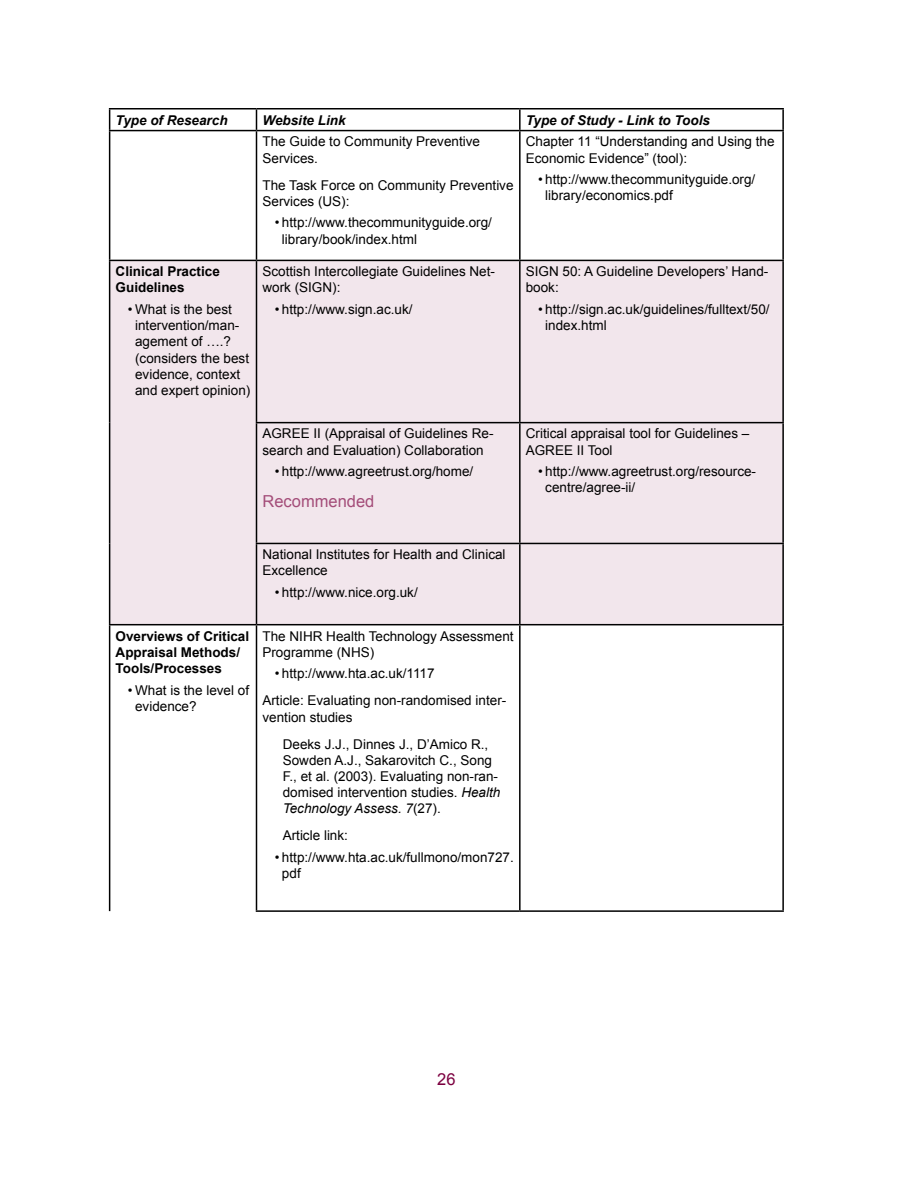
<style>
.page{position:relative;width:918px;height:1188px;background:#fff}
.page>*{position:absolute;margin:0;border:0;box-sizing:border-box;transform-origin:0 0}
.t1{font:16.5px "Arial";color:#a44d79}
.t2{font:16.5px "Arial";color:#7c0040}
.t3{font:13.5px/16.2px "Arial";color:#000}
.t4{font:700 13.5px/16.2px "Arial";color:#000}
.t5{font:italic 700 13.5px "Arial";color:#000}
.s1{font-style:italic}
</style>
<div class="page">
<div style="left:110px;top:261px;width:672px;height:363px;background:#f2e6ec"></div>
<hr style="left:109px;top:108px;width:147px;height:2px;background:#000">
<svg style="left:109px;top:110px;width:1px;height:20px"></svg>
<hr style="left:256px;top:108px;width:264px;height:2px;background:#000">
<svg style="left:256px;top:110px;width:1px;height:20px"></svg>
<hr style="left:520px;top:108px;width:264px;height:2px;background:#000">
<hr style="left:519px;top:110px;width:2px;height:20px;background:#000">
<hr style="left:782px;top:110px;width:2px;height:20px;background:#000">
<hr style="left:109px;top:130px;width:147px;height:1px;background:#000">
<hr style="left:109px;top:131px;width:1px;height:129px;background:#000">
<hr style="left:256px;top:130px;width:264px;height:1px;background:#000">
<hr style="left:256px;top:131px;width:1px;height:129px;background:#000">
<hr style="left:520px;top:130px;width:264px;height:1px;background:#000">
<hr style="left:519px;top:131px;width:2px;height:129px;background:#000">
<hr style="left:782px;top:131px;width:2px;height:129px;background:#000">
<hr style="left:109px;top:260px;width:147px;height:1px;background:#000">
<hr style="left:109px;top:261px;width:1px;height:162px;background:#000">
<hr style="left:256px;top:260px;width:264px;height:1px;background:#000">
<hr style="left:256px;top:261px;width:1px;height:161px;background:#000">
<hr style="left:520px;top:260px;width:264px;height:1px;background:#000">
<hr style="left:519px;top:261px;width:2px;height:161px;background:#000">
<hr style="left:782px;top:261px;width:2px;height:161px;background:#000">
<hr style="left:109px;top:423px;width:1px;height:120px;background:#000">
<hr style="left:256px;top:422px;width:264px;height:1px;background:#000">
<hr style="left:256px;top:423px;width:1px;height:120px;background:#000">
<hr style="left:520px;top:422px;width:264px;height:1px;background:#000">
<hr style="left:519px;top:423px;width:2px;height:120px;background:#000">
<hr style="left:782px;top:423px;width:2px;height:120px;background:#000">
<hr style="left:109px;top:543px;width:1px;height:81px;background:#000">
<hr style="left:256px;top:543px;width:264px;height:1px;background:#000">
<hr style="left:256px;top:544px;width:1px;height:80px;background:#000">
<hr style="left:520px;top:543px;width:264px;height:1px;background:#000">
<hr style="left:519px;top:544px;width:2px;height:80px;background:#000">
<hr style="left:782px;top:544px;width:2px;height:80px;background:#000">
<hr style="left:109px;top:624px;width:147px;height:1px;background:#000">
<hr style="left:109px;top:625px;width:1px;height:286px;background:#000">
<hr style="left:256px;top:624px;width:264px;height:1px;background:#000">
<hr style="left:256px;top:625px;width:1px;height:285px;background:#000">
<hr style="left:520px;top:624px;width:264px;height:1px;background:#000">
<hr style="left:519px;top:625px;width:2px;height:285px;background:#000">
<hr style="left:782px;top:625px;width:2px;height:285px;background:#000">
<hr style="left:256px;top:910px;width:264px;height:2px;background:#000">
<hr style="left:520px;top:910px;width:264px;height:2px;background:#000">
<p class="t5" style="left:116px;top:111px;width:114px">Type of Research</p>
<p class="t5" style="left:262px;top:111px;width:85px">Website Link</p>
<p class="t5" style="left:526px;top:111px;width:186px">Type of Study - Link to Tools</p>
<p class="t3" style="left:262px;top:134px;width:219px">The Guide to Community Preventive<br>Services.</p>
<p class="t3" style="left:262px;top:177px;width:253px">The Task Force on Community Preventive<br>Services (US):</p>
<p class="t3" style="left:282px;top:215px;width:212px;text-indent:-7px">• http://www.thecommunityguide.org/ library/book/index.html</p>
<p class="t3" style="left:526px;top:134px;width:250px">Chapter 11 “Understanding and Using the<br>Economic Evidence” (tool):</p>
<p class="t3" style="left:545px;top:172px;width:212px;text-indent:-7px">• http://www.thecommunityguide.org/ library/economics.pdf</p>
<p class="t4" style="left:116px;top:264px;width:106px">Clinical Practice<br>Guidelines</p>
<p class="t3" style="left:135px;top:301px;width:117px;text-indent:-7px">• What is the best intervention/man&shy;agement of ….? (considers the best evidence, context and expert opinion)</p>
<p class="t3" style="left:262px;top:264px;width:234px">Scottish Intercollegiate Guidelines Net&shy;work (SIGN):</p>
<p class="t3" style="left:275px;top:301px;width:139px">• http://www.sign.ac.uk/</p>
<p class="t3" style="left:262px;top:426px;width:233px">AGREE II (Appraisal of Guidelines Re&shy;search and Evaluation) Collaboration</p>
<p class="t3" style="left:275px;top:464px;width:200px">• http://www.agreetrust.org/home/</p>
<p class="t1" style="left:262px;top:490px;width:113px">Recommended</p>
<p class="t3" style="left:526px;top:264px;width:244px">SIGN 50: A Guideline Developers’ Hand&shy;book:</p>
<p class="t3" style="left:545px;top:301px;width:226px;text-indent:-7px">• http://sign.ac.uk/guidelines/fulltext/50/ index.html</p>
<p class="t3" style="left:526px;top:426px;width:225px">Critical appraisal tool for Guidelines –<br>AGREE II Tool</p>
<p class="t3" style="left:545px;top:464px;width:212px;text-indent:-7px">• http://www.agreetrust.org/resource&shy;centre/agree-ii/</p>
<p class="t4" style="left:116px;top:628px;width:135px">Overviews of Critical<br>Appraisal Methods/<br>Tools/Processes</p>
<p class="t3" style="left:135px;top:682px;width:116px;text-indent:-7px">• What is the level of evidence?</p>
<p class="t3" style="left:262px;top:547px;width:245px">National Institutes for Health and Clinical<br>Excellence</p>
<p class="t3" style="left:275px;top:584px;width:145px">• http://www.nice.org.uk/</p>
<p class="t3" style="left:262px;top:628px;width:253px">The NIHR Health Technology Assessment<br>Programme (NHS)</p>
<p class="t3" style="left:262px;top:660px;width:245px;line-height:27px;text-indent:12px">• http://www.hta.ac.uk/1117<br>Article: Evaluating non-randomised inter-</p>
<p class="t3" style="left:283px;top:703px;width:207px;line-height:27px;text-indent:-20px">vention studies<br>Deeks J.J., Dinnes J., D’Amico R.,</p>
<p class="t3" style="left:283px;top:752px;width:219px">Sowden A.J., Sakarovitch C., Song F., et al. (2003). Evaluating non-ran&shy;domised intervention studies. <span class="s1">Health Technology Assess. 7</span>(27).</p>
<p class="t3" style="left:283px;top:828px;width:67px">Article link:</p>
<p class="t3" style="left:282px;top:849px;width:233px;text-indent:-7px">• http://www.hta.ac.uk/fullmono/mon727. pdf</p>
<p class="t2" style="left:437px;top:1068px;width:20px">26</p>
</div>
